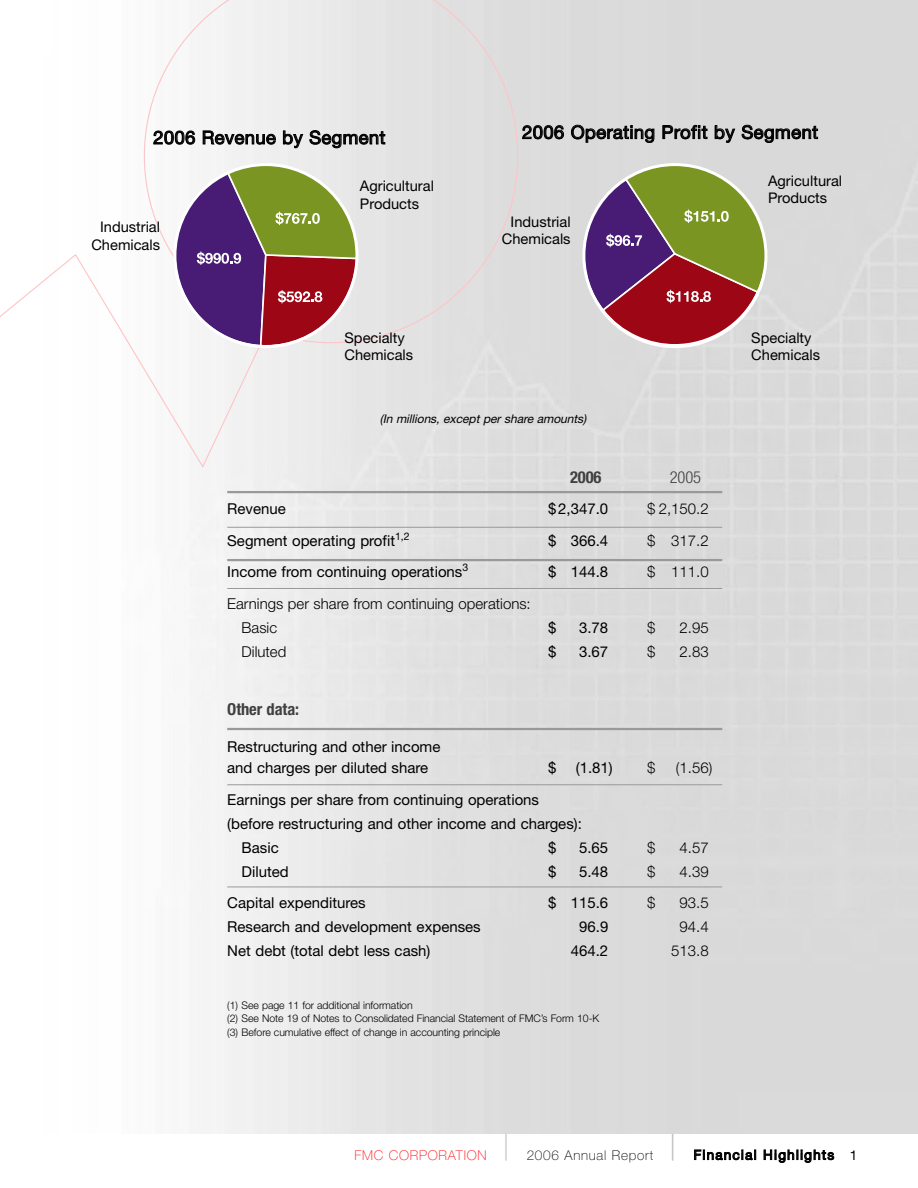
<style>
.page{position:relative;width:918px;height:1188px;background:#fff}
.page>*{position:absolute;margin:0;border:0;box-sizing:border-box;transform-origin:0 0}
.t1{font:100 36px "Helvetica Neue";color:#ccc}
.t2{font:100 36px "Helvetica Neue";color:#bfbfbf}
.t3{font:18.3px "Helvetica Neue";letter-spacing:.025em;color:#000}
.t4{font:700 condensed 16.5px "Helvetica Neue";letter-spacing:-.005em;color:#404040}
.t5{font:300 condensed 16.5px "Helvetica Neue";color:#404040}
.t6{font:15px/21px "Helvetica Neue";color:#000}
.t7{font:300 15px/24px "Helvetica Neue";color:#000}
.t8{font:14.7px/17.5px "Helvetica Neue";color:#000}
.t9{font:13.5px "Helvetica Neue";letter-spacing:.09em;color:#000}
.t10{font:100 13.5px "Helvetica Neue";letter-spacing:.055em;color:#000}
.t11{font:100 13.5px "Helvetica Neue";letter-spacing:.055em;color:#fd171e}
.t12{font:italic 12px "Helvetica Neue";color:#000}
.t13{font:300 10.5px/13.5px "Helvetica Neue";letter-spacing:-.005em;color:#000}
.s1{font-style:inherit}
</style>
<div class="page">
<svg style="left:144px;top:0;width:374px;height:343px"></svg>
<hr style="left:227px;top:527px;width:495px;height:1px;background:#999">
<hr style="left:227px;top:588px;width:495px;height:1px;background:#999">
<hr style="left:227px;top:887px;width:495px;height:1px;background:#999">
<hr style="left:227px;top:784px;width:495px;height:1px;background:#999">
<hr style="left:227px;top:491px;width:495px;height:2px;background:#999">
<hr style="left:227px;top:728px;width:495px;height:2px;background:#999">
<hr style="left:227px;top:559px;width:495px;height:2px;background:#999">
<svg style="left:582px;top:163px;width:185px;height:185px;background:#997668"></svg>
<svg style="left:0;top:253px;width:268px;height:249px"></svg>
<svg style="left:173px;top:163px;width:185px;height:185px"></svg>
<p class="t3" style="left:153px;top:127px;width:234px">2006 Revenue by Segment</p>
<p class="t3" style="left:522px;top:121px;width:297px">2006 Operating Profit by Segment</p>
<p class="t8" style="left:91px;top:220px;width:70px;text-align:center">Industrial<br>Chemicals</p>
<p class="t8" style="left:360px;top:179px;width:76px">Agricultural<br>Products</p>
<p class="t8" style="left:344px;top:330px;width:70px">Specialty<br>Chemicals</p>
<p class="t8" style="left:502px;top:214px;width:70px;text-align:center">Industrial<br>Chemicals</p>
<p class="t12" style="left:380px;top:412px;width:208px">(In millions,exceptpershare amounts)</p>
<p class="t4" style="left:570px;top:471px;width:33px">2006</p>
<p class="t5" style="left:670px;top:471px;width:33px">2005</p>
<p class="t6" style="left:227px;top:500px;width:60px">Revenue</p>
<p class="t6" style="left:548px;top:500px;width:62px">$2,347.0</p>
<p class="t7" style="left:647px;top:497px;width:63px">$ 2,150.2</p>
<p class="t6" style="left:227px;top:531px;width:184px">Segment operating profit<sup>1,2</sup></p>
<p class="t6" style="left:548px;top:531px;width:62px">$ 366.4</p>
<p class="t7" style="left:647px;top:528px;width:63px">$ 317.2</p>
<p class="t6" style="left:227px;top:563px;width:242px">Income from continuing operations<sup>3</sup></p>
<p class="t6" style="left:548px;top:563px;width:62px">$ 144.8</p>
<p class="t7" style="left:647px;top:560px;width:63px">$ 111.0</p>
<p class="t7" style="left:242px;top:591px;width:291px;text-indent:-14px">Earnings per share from continuing operations:<br>Basic</p>
<p class="t6" style="left:548px;top:618px;width:10px">$</p>
<p class="t6" style="left:579px;top:618px;width:31px">3.78</p>
<p class="t7" style="left:647px;top:615px;width:10px">$</p>
<p class="t7" style="left:680px;top:615px;width:31px">2.95</p>
<p class="t7" style="left:242px;top:639px;width:46px">Diluted</p>
<p class="t6" style="left:548px;top:642px;width:10px">$</p>
<p class="t6" style="left:579px;top:642px;width:31px">3.67</p>
<p class="t7" style="left:647px;top:639px;width:10px">$</p>
<p class="t7" style="left:680px;top:639px;width:31px">2.83</p>
<p class="t4" style="left:227px;top:703px;width:73px">Other data:</p>
<p class="t6" style="left:227px;top:738px;width:215px">Restructuring and other income and charges per diluted share</p>
<p class="t6" style="left:548px;top:759px;width:10px">$</p>
<p class="t6" style="left:576px;top:759px;width:38px">(1.81)</p>
<p class="t7" style="left:647px;top:756px;width:10px">$</p>
<p class="t7" style="left:676px;top:756px;width:38px">(1.56)</p>
<p class="t6" style="left:227px;top:790px;width:313px">Earnings per share from continuing operations</p>
<p class="t6" style="left:227px;top:814px;width:356px">(before restructuring and other income and charges):</p>
<p class="t6" style="left:242px;top:838px;width:39px">Basic</p>
<p class="t6" style="left:548px;top:838px;width:10px">$</p>
<p class="t6" style="left:579px;top:838px;width:31px">5.65</p>
<p class="t7" style="left:647px;top:835px;width:10px">$</p>
<p class="t7" style="left:680px;top:835px;width:31px">4.57</p>
<p class="t6" style="left:242px;top:862px;width:49px">Diluted</p>
<p class="t6" style="left:548px;top:862px;width:10px">$</p>
<p class="t6" style="left:579px;top:862px;width:31px">5.48</p>
<p class="t7" style="left:647px;top:859px;width:10px">$</p>
<p class="t7" style="left:680px;top:859px;width:31px">4.39</p>
<p class="t6" style="left:227px;top:894px;width:140px">Capital expenditures</p>
<p class="t6" style="left:548px;top:894px;width:62px">$ 115.6</p>
<p class="t7" style="left:647px;top:891px;width:10px">$</p>
<p class="t7" style="left:680px;top:891px;width:31px">93.5</p>
<p class="t6" style="left:227px;top:918px;width:255px">Research and development expenses</p>
<p class="t6" style="left:579px;top:918px;width:31px">96.9</p>
<p class="t7" style="left:680px;top:915px;width:31px">94.4</p>
<p class="t6" style="left:227px;top:942px;width:205px">Net debt (total debt less cash)</p>
<p class="t6" style="left:571px;top:942px;width:39px">464.2</p>
<p class="t7" style="left:671px;top:939px;width:39px">513.8</p>
<p class="t13" style="left:227px;top:998px;width:374px">(1) See page 11 for additional information<br>(2) See Note 19 of Notes to Consolidated Financial Statement of FMC’s Form 10-K (3) Before cumulative effect of change in accounting principle</p>
<p class="t8" style="left:768px;top:173px;width:76px">Agricultural<br>Products</p>
<p class="t8" style="left:751px;top:330px;width:70px">Specialty<br>Chemicals</p>
<p class="t11" style="left:354px;top:1150px;width:134px">FMC CORPORATION</p>
<h1 class="t1" style="left:502px;top:1134px;width:9px">|</h1>
<p class="t10" style="left:527px;top:1150px;width:128px">2006 Annual Report</p>
<h1 class="t2" style="left:669px;top:1134px;width:9px">|</h1>
<p class="t9" style="left:694px;top:1147px;width:165px">Financial Highlights <span class="s1">1</span></p>
</div>
